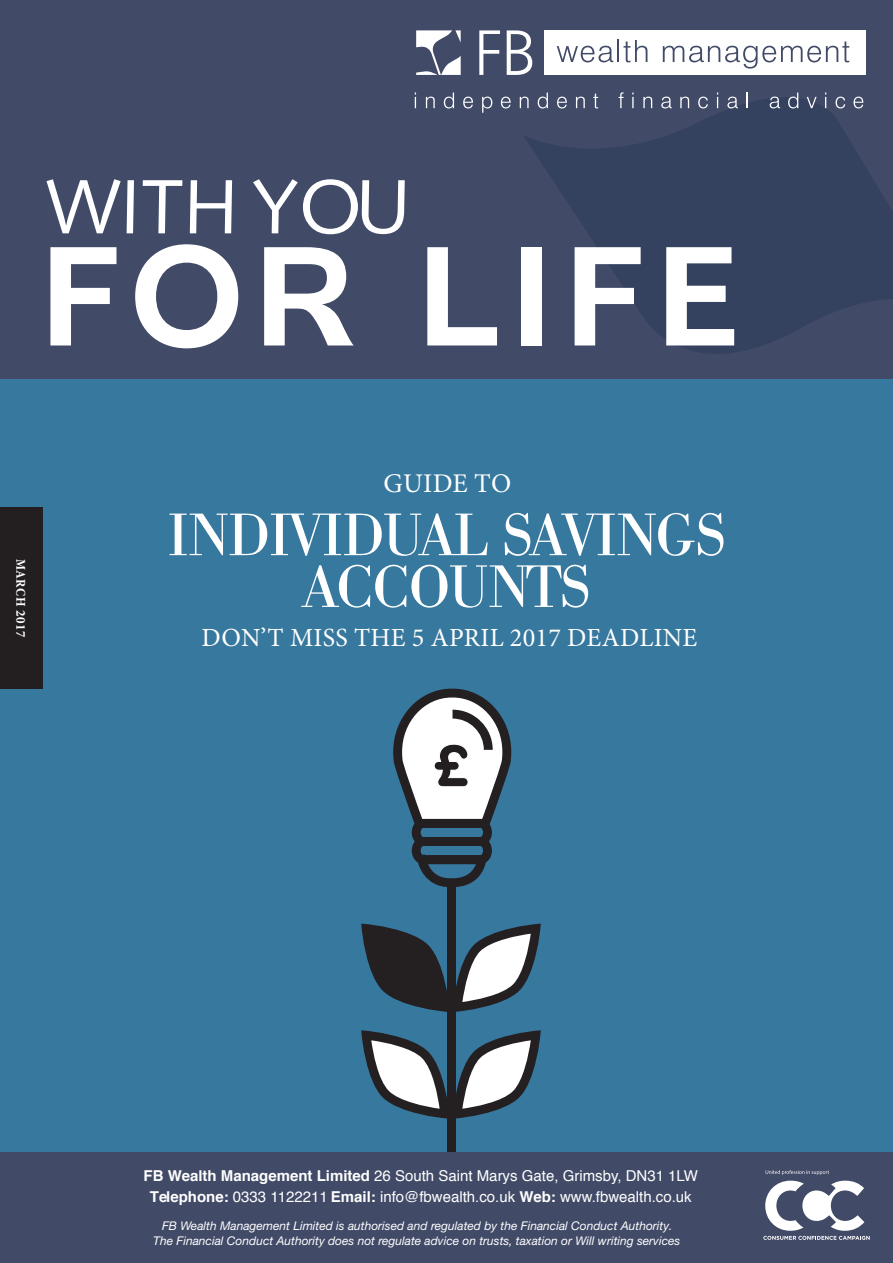
<style>
.page{position:relative;width:893px;height:1263px;background:#37789e}
.page>*{position:absolute;margin:0;border:0;box-sizing:border-box;transform-origin:0 0}
.t1{font:125.55px "Humanist 970 BT Roman C";color:#fff}
.t2{font:76.95px "Humanist 531 BT Roman A";color:#fff}
.t3{font:58.8px/51.8px "Bodoni BE";letter-spacing:-.01em;color:#fff;text-align:center}
.t4{font:27px "Minion Pro";letter-spacing:.01em;color:#fff}
.t5{font:26.25px "Minion Pro";letter-spacing:.01em;color:#fff}
.t6{font:15px/21px "Helvetica";color:#fff;text-align:center}
.t7{font:700 condensed 13.5px "Minion Pro";letter-spacing:.04em;color:#fff}
.t8{font:italic 12px/15px "Helvetica Neue";color:#fff;text-align:center}
.s1{font-weight:700}
</style>
<div class="page">
<div style="left:0;top:507px;width:43px;height:182px;background:#231f20"></div>
<div style="left:447px;top:882px;width:8px;height:381px;background:#241f21"></div>
<svg style="left:361px;top:1030px;width:180px;height:89px"></svg>
<svg style="left:361px;top:923px;width:180px;height:89px"></svg>
<svg style="left:393px;top:689px;width:118px;height:198px"></svg>
<div style="left:0;top:0;width:893px;height:378px;background:#414a67"></div>
<svg style="left:523px;top:65px;width:370px;height:314px;fill:#35425f"></svg>
<div style="left:0;top:1152px;width:893px;height:111px;background:#414a67"></div>
<svg style="left:479px;top:30px;width:21px;height:45px"></svg>
<svg style="left:507px;top:30px;width:25px;height:45px"></svg>
<svg style="left:416px;top:30px;width:45px;height:45px"></svg>
<div style="left:545px;top:30px;width:321px;height:45px;background:#fff"></div>
<svg style="left:557px;top:46px;width:56px;height:16px"></svg>
<hr style="left:617px;top:40px;width:2px;height:22px;background:#414a67">
<svg style="left:623px;top:40px;width:24px;height:22px"></svg>
<svg style="left:663px;top:42px;width:186px;height:27px"></svg>
<svg style="left:415px;top:93px;width:1px;height:15px"></svg>
<svg style="left:426px;top:97px;width:9px;height:11px"></svg>
<svg style="left:444px;top:93px;width:10px;height:15px"></svg>
<svg style="left:463px;top:97px;width:10px;height:11px"></svg>
<svg style="left:482px;top:97px;width:10px;height:16px"></svg>
<svg style="left:501px;top:97px;width:10px;height:11px"></svg>
<svg style="left:520px;top:97px;width:9px;height:11px"></svg>
<svg style="left:538px;top:93px;width:10px;height:15px"></svg>
<svg style="left:557px;top:97px;width:10px;height:11px"></svg>
<svg style="left:576px;top:97px;width:9px;height:11px"></svg>
<svg style="left:593px;top:94px;width:5px;height:14px"></svg>
<svg style="left:619px;top:92px;width:5px;height:16px"></svg>
<svg style="left:632px;top:93px;width:2px;height:15px"></svg>
<svg style="left:643px;top:97px;width:9px;height:11px"></svg>
<svg style="left:661px;top:97px;width:11px;height:11px"></svg>
<svg style="left:680px;top:97px;width:9px;height:11px"></svg>
<svg style="left:698px;top:97px;width:10px;height:11px"></svg>
<svg style="left:717px;top:93px;width:1px;height:15px"></svg>
<svg style="left:727px;top:97px;width:11px;height:11px"></svg>
<svg style="left:747px;top:93px;width:1px;height:15px"></svg>
<svg style="left:770px;top:97px;width:10px;height:11px"></svg>
<svg style="left:788px;top:93px;width:10px;height:15px"></svg>
<svg style="left:807px;top:97px;width:10px;height:11px"></svg>
<svg style="left:825px;top:93px;width:1px;height:15px"></svg>
<svg style="left:836px;top:97px;width:9px;height:11px"></svg>
<svg style="left:853px;top:97px;width:10px;height:11px"></svg>
<svg style="left:763px;top:1181px;width:107px;height:59px"></svg>
<svg style="left:766px;top:1170px;width:63px;height:5px"></svg>
<h2 class="t2" style="left:45px;top:158px;width:366px">WITH YOU</h2>
<h1 class="t1" style="left:34px;top:212px;width:713px">FOR LIFE</h1>
<p class="t7" style="left:30px;top:558px;width:80px;rotate:90deg">MARCH 2017</p>
<h3 class="t4" style="left:383px;top:465px;width:129px">GUIDE TO</h3>
<h3 class="t3" style="left:168px;top:511px;width:559px">INDIVIDUAL SAVINGS<br>ACCOUNTS</h3>
<h3 class="t5" style="left:202px;top:620px;width:497px">DON’T MISS THE 5 APRIL 2017 DEADLINE</h3>
<p class="t6" style="left:144px;top:1166px;width:556px"><span class="s1">FB Wealth Management Limited</span> 26 South Saint Marys Gate, Grimsby, DN31 1LW<br><span class="s1">Telephone:</span> 0333 1122211 <span class="s1">Email:</span> info@fbwealth.co.uk <span class="s1">Web:</span> www.fbwealth.co.uk</p>
<p class="t8" style="left:153px;top:1218px;width:529px">FB Wealth Management Limited is authorised and regulated by the Financial Conduct Authority.<br>The Financial Conduct Authority does not regulate advice on trusts, taxation or Will writing services</p>
</div>
